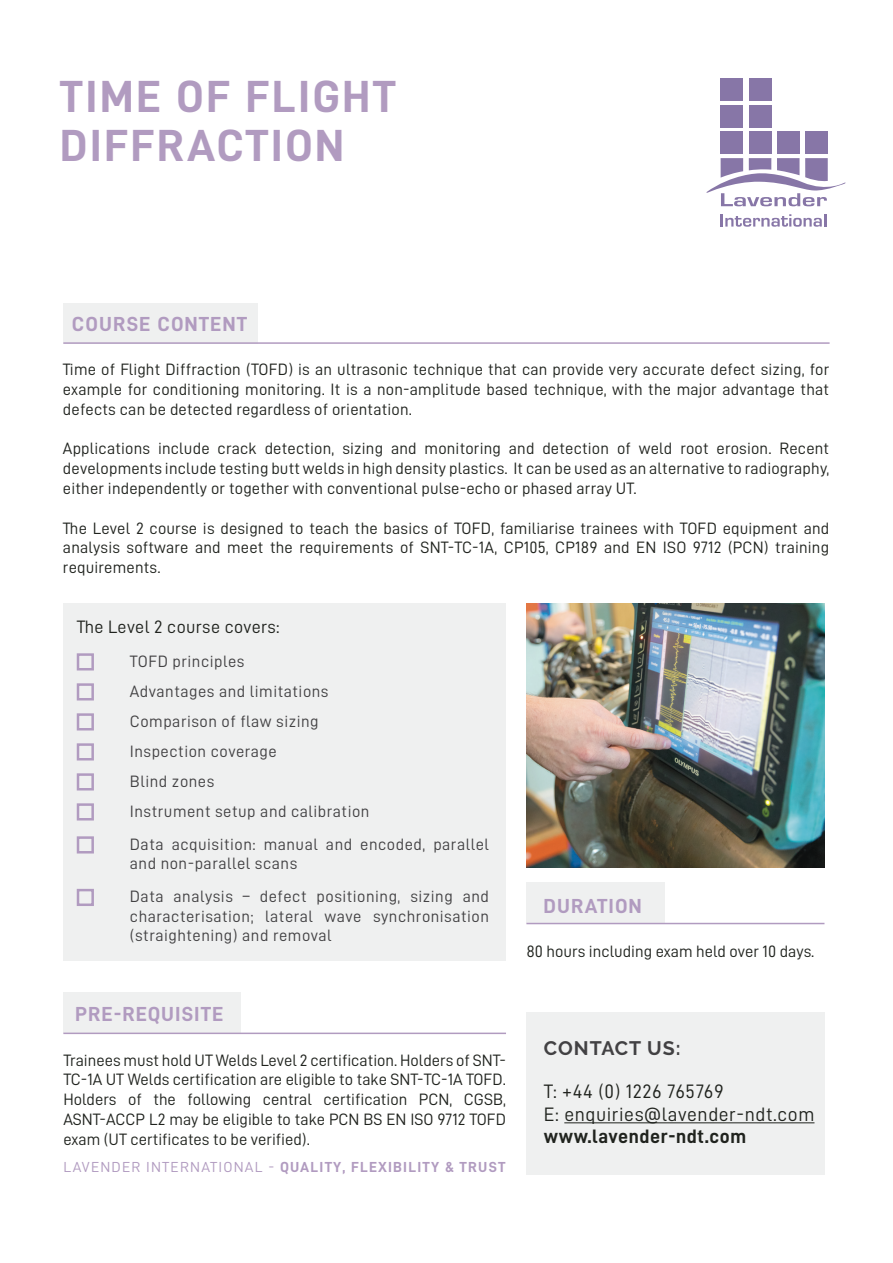
<style>
.page{position:relative;width:893px;height:1263px;background:#fff}
.page>*{position:absolute;margin:0;border:0;box-sizing:border-box;transform-origin:0 0}
.t1{font:45.15px/49.5px "D DIN Bold";letter-spacing:.05em;color:#b19bc0}
.t2{font:20.4px "D DIN Bold";letter-spacing:.05em;color:#b19bc0}
.t3{font:19.5px "D DIN";letter-spacing:.03em;color:#20231e}
.t4{font:19.5px "D DIN Bold";letter-spacing:.03em;color:#20231e}
.t5{font:700 19.5px "Raleway";letter-spacing:.045em;color:#424143}
.t6{font:18px "D DIN";letter-spacing:.02em;color:#20231e}
.t7{font:16.5px/19.8px "D DIN";color:#20231e;text-align:justify}
.t8{font:16.5px/19.5px "D DIN";letter-spacing:.03em;color:#424143}
.t9{font:14.55px "D DIN Bold";letter-spacing:.08em;color:#b19bc0}
.s1{font-family:"D DIN"}
</style>
<div class="page">
<div style="left:63px;top:992px;width:178px;height:40px;background:#eff0f0"></div>
<div style="left:526px;top:882px;width:139px;height:41px;background:#eff0f0"></div>
<div style="left:63px;top:303px;width:195px;height:41px;background:#eff0f0"></div>
<div style="left:721px;top:79px;width:22px;height:22px;background:#8776a7"></div>
<div style="left:749px;top:79px;width:22px;height:22px;background:#8776a7"></div>
<div style="left:721px;top:105px;width:22px;height:23px;background:#8776a7"></div>
<div style="left:749px;top:105px;width:22px;height:23px;background:#8776a7"></div>
<div style="left:721px;top:132px;width:22px;height:22px;background:#8776a7"></div>
<div style="left:749px;top:132px;width:22px;height:22px;background:#8776a7"></div>
<div style="left:777px;top:132px;width:22px;height:22px;background:#8776a7"></div>
<div style="left:805px;top:132px;width:23px;height:22px;background:#8776a7"></div>
<svg style="left:706px;top:158px;width:139px;height:48px"></svg>
<svg style="left:721px;top:214px;width:105px;height:13px"></svg>
<hr style="left:63px;top:342px;width:767px;height:2px;background:#b19bc0">
<div style="left:63px;top:604px;width:443px;height:357px;background:#eff0f0"></div>
<img style="left:526px;top:604px;width:298px;height:264px">
<hr style="left:526px;top:923px;width:298px;height:1px;background:#b19bc0">
<svg style="left:76px;top:653px;width:18px;height:18px"></svg>
<svg style="left:76px;top:683px;width:18px;height:18px"></svg>
<svg style="left:76px;top:713px;width:18px;height:18px"></svg>
<svg style="left:76px;top:743px;width:18px;height:18px"></svg>
<svg style="left:76px;top:773px;width:18px;height:18px"></svg>
<svg style="left:76px;top:803px;width:18px;height:18px"></svg>
<svg style="left:76px;top:836px;width:18px;height:18px"></svg>
<svg style="left:76px;top:888px;width:18px;height:18px"></svg>
<hr style="left:63px;top:1032px;width:443px;height:2px;background:#b19bc0">
<div style="left:526px;top:1012px;width:298px;height:163px;background:#eff0f0"></div>
<hr style="left:564px;top:1122px;width:250px;height:1px;background:#20231e">
<p class="t1" style="left:60px;top:70px;width:337px">TIME OF FLIGHT<br>DIFFRACTION</p>
<p class="t2" style="left:72px;top:312px;width:177px">COURSE CONTENT</p>
<p class="t7" style="left:63px;top:359px;width:768px">Time of Flight Diffraction (TOFD) is an ultrasonic technique that can provide very accurate defect sizing, for example for conditioning monitoring. It is a non-amplitude based technique, with the major advantage that defects can be detected regardless of orientation.</p>
<p class="t7" style="left:63px;top:438px;width:768px">Applications include crack detection, sizing and monitoring and detection of weld root erosion. Recent developments include testing butt welds in high density plastics. It can be used as an alternative to radiography, either independently or together with conventional pulse-echo or phased array UT.</p>
<p class="t7" style="left:63px;top:518px;width:768px">The Level 2 course is designed to teach the basics of TOFD, familiarise trainees with TOFD equipment and analysis software and meet the requirements of SNT-TC-1A, CP105, CP189 and EN ISO 9712 (PCN) training requirements.</p>
<p class="t6" style="left:77px;top:617px;width:204px">The Level 2 course covers:</p>
<p class="t8" style="left:130px;top:651px;width:116px">TOFD principles</p>
<p class="t8" style="left:130px;top:681px;width:200px">Advantages and limitations</p>
<p class="t8" style="left:130px;top:711px;width:190px">Comparison of flaw sizing</p>
<p class="t8" style="left:130px;top:741px;width:148px">Inspection coverage</p>
<p class="t8" style="left:130px;top:771px;width:86px">Blind zones</p>
<p class="t8" style="left:130px;top:801px;width:241px">Instrument setup and calibration</p>
<p class="t8" style="left:130px;top:834px;width:361px">Data acquisition: manual and encoded, parallel and non-parallel scans</p>
<p class="t8" style="left:130px;top:886px;width:361px;text-align:justify">Data analysis – defect positioning, sizing and characterisation; lateral wave synchronisation (straightening) and removal</p>
<p class="t2" style="left:543px;top:894px;width:100px">DURATION</p>
<p class="t7" style="left:526px;top:941px;width:290px">80 hours including exam held over 10 days.</p>
<p class="t2" style="left:75px;top:1002px;width:150px">PRE-REQUISITE</p>
<p class="t7" style="left:63px;top:1050px;width:444px">Trainees must hold UT Welds Level 2 certification. Holders of SNT-<br>TC-1A UT Welds certification are eligible to take SNT-TC-1A TOFD.</p>
<p class="t7" style="left:63px;top:1089px;width:444px">Holders of the following central certification PCN, CGSB, ASNT-ACCP L2 may be eligible to take PCN BS EN ISO 9712 TOFD exam (UT certificates to be verified).</p>
<p class="t9" style="left:64px;top:1159px;width:443px"><span class="s1">LAVENDER INTERNATIONAL -</span> QUALITY, FLEXIBILITY &amp; TRUST</p>
<p class="t5" style="left:544px;top:1037px;width:138px">CONTACT US:</p>
<p class="t3" style="left:544px;top:1081px;width:181px">T: +44 (0) 1226 765769</p>
<p class="t3" style="left:544px;top:1103px;width:272px">E: enquiries@lavender-ndt.com</p>
<p class="t4" style="left:544px;top:1126px;width:204px">www.lavender-ndt.com</p>
</div>
